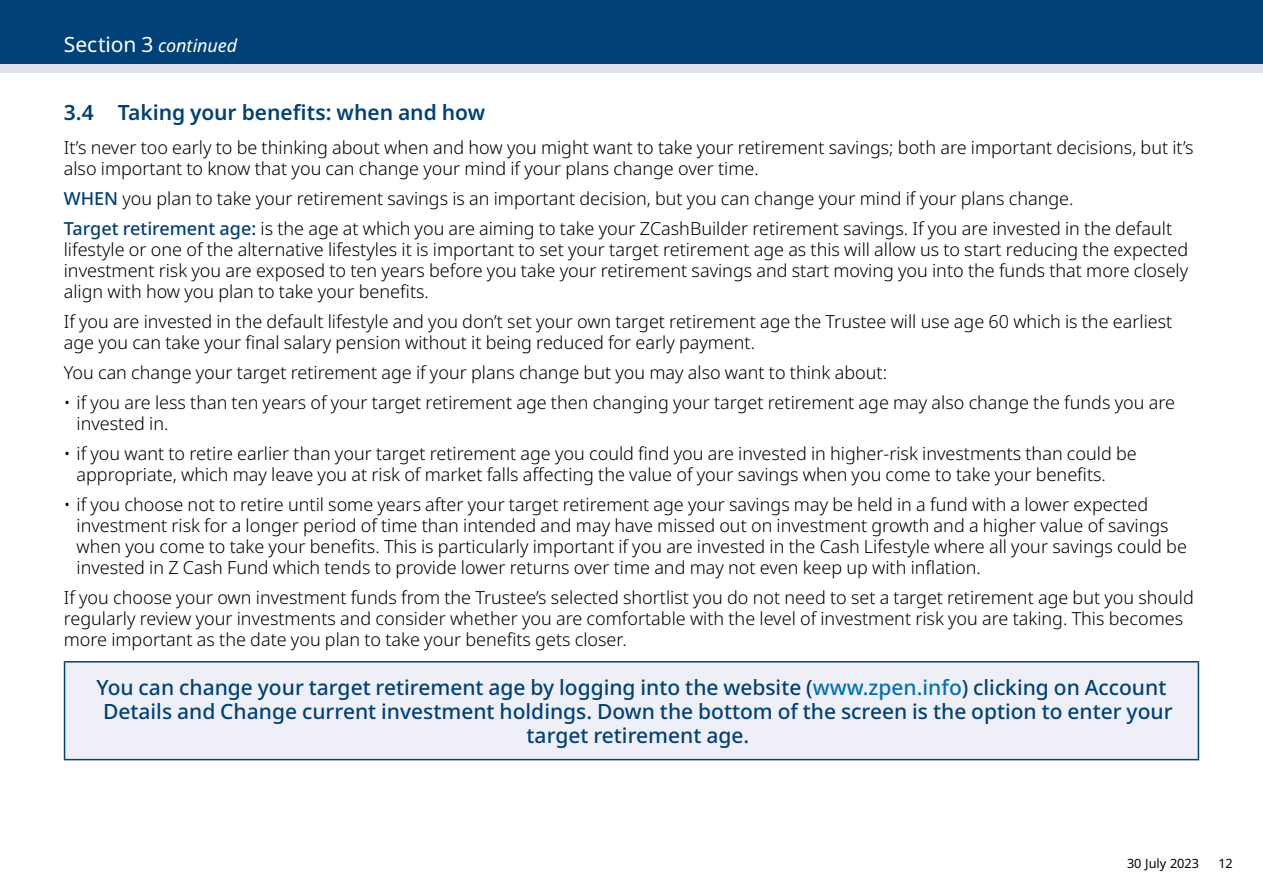
<style>
.page{position:relative;width:1263px;height:893px;background:#fff}
.page>*{position:absolute;margin:0;border:0;box-sizing:border-box;transform-origin:0 0}
.t1{font:500 21px/24px "Noto Sans";color:#004177;text-align:center}
.t2{font:600 21px "Noto Sans";letter-spacing:-.005em;color:#004177}
.t3{font:300 18px/21px "Noto Sans";color:#000}
.t4{font:italic 18px "Noto Sans";letter-spacing:-.005em;color:#fff}
.t5{font:12.75px "Noto Sans";color:#000}
.s1{font-style:normal;font-size:21px}
.s2{font-weight:500;color:#004177}
.s3{color:#0071b1}
</style>
<div class="page">
<div style="left:0;top:0;width:1263px;height:72px;background:#dfe2ee"></div>
<div style="left:0;top:0;width:1263px;height:64px;background:#004177"></div>
<div style="left:65px;top:662px;width:1133px;height:98px;background:#eff0f7"></div>
<hr style="left:64px;top:661px;width:1135px;height:2px;background:#004177">
<hr style="left:64px;top:663px;width:1px;height:96px;background:#004177">
<hr style="left:1198px;top:663px;width:1px;height:96px;background:#004177">
<hr style="left:64px;top:759px;width:1135px;height:1px;background:#004177">
<p class="t4" style="left:64px;top:33px;width:175px"><span class="s1">Section 3</span> continued</p>
<p class="t2" style="left:64px;top:98px;width:423px">3.4 Taking your benefits: when and how</p>
<p class="t3" style="left:64px;top:137px;width:1131px">It’s never too early to be thinking about when and how you might want to take your retirement savings; both are important decisions, but it’s also important to know that you can change your mind if your plans change over time.</p>
<p class="t3" style="left:64px;top:184px;width:1110px;line-height:30px"><span class="s2">WHEN</span> you plan to take your retirement savings is an important decision, but you can change your mind if your plans change.<br><span class="s2">Target retirement age:</span> is the age at which you are aiming to take your ZCashBuilder retirement savings. If you are invested in the default</p>
<p class="t3" style="left:64px;top:239px;width:1126px;text-align:justify">lifestyle or one of the alternative lifestyles it is important to set your target retirement age as this will allow us to start reducing the expected investment risk you are exposed to ten years before you take your retirement savings and start moving you into the funds that more closely align with how you plan to take your benefits.</p>
<p class="t3" style="left:64px;top:311px;width:1110px">If you are invested in the default lifestyle and you don’t set your own target retirement age the Trustee will use age 60 which is the earliest age you can take your final salary pension without it being reduced for early payment.</p>
<p class="t3" style="left:64px;top:362px;width:825px">You can change your target retirement age if your plans change but you may also want to think about:</p>
<p class="t3" style="left:77px;top:392px;width:1100px;text-indent:-13px">• if you are less than ten years of your target retirement age then changing your target retirement age may also change the funds you are invested in.</p>
<p class="t3" style="left:77px;top:443px;width:1062px;text-indent:-13px">• if you want to retire earlier than your target retirement age you could find you are invested in higher-risk investments than could be appropriate, which may leave you at risk of market falls affecting the value of your savings when you come to take your benefits.</p>
<p class="t3" style="left:77px;top:495px;width:1112px;text-indent:-13px">• if you choose not to retire until some years after your target retirement age your savings may be held in a fund with a lower expected investment risk for a longer period of time than intended and may have missed out on investment growth and a higher value of savings when you come to take your benefits. This is particularly important if you are invested in the Cash Lifestyle where all your savings could be invested in Z Cash Fund which tends to provide lower returns over time and may not even keep up with inflation.</p>
<p class="t3" style="left:64px;top:588px;width:1131px">If you choose your own investment funds from the Trustee’s selected shortlist you do not need to set a target retirement age but you should regularly review your investments and consider whether you are comfortable with the level of investment risk you are taking. This becomes more important as the date you plan to take your benefits gets closer.</p>
<p class="t1" style="left:97px;top:676px;width:1078px">You can change your target retirement age by logging into the website (<span class="s3">www.zpen.info</span>) clicking on Account<br>Details and Change current investment holdings. Down the bottom of the screen is the option to enter your target retirement age.</p>
<p class="t5" style="left:1127px;top:855px;width:74px">30 July 2023</p>
<p class="t5" style="left:1218px;top:855px;width:16px">12</p>
</div>
